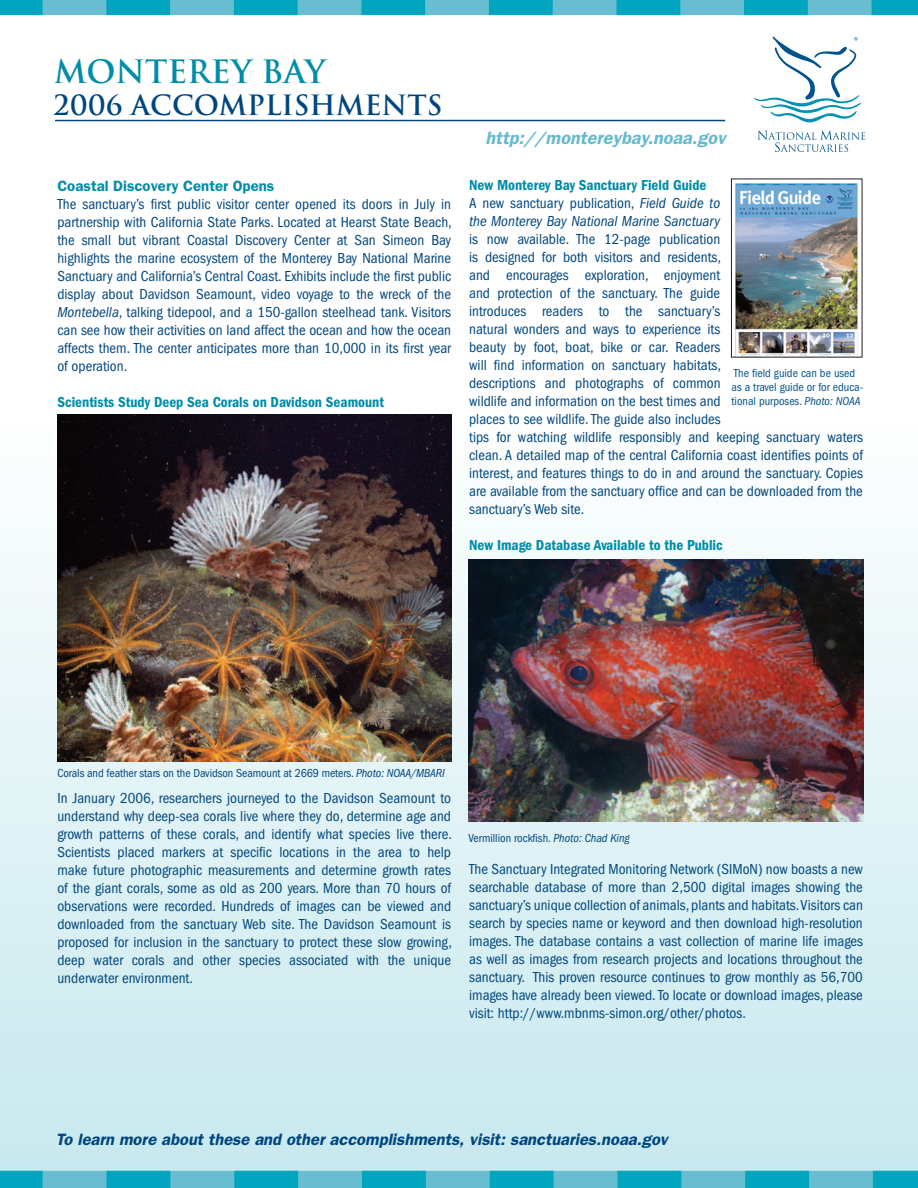
<style>
.page{position:relative;width:918px;height:1188px;background:#fff}
.page>*{position:absolute;margin:0;border:0;box-sizing:border-box;transform-origin:0 0}
.t1{font:700 31.35px "Trajan";color:#008da8}
.t2{font:700 27.15px "Trajan";color:#00467e}
.t3{font:italic 600 18px "Franklin Gothic";color:#67bacd}
.t4{font:italic 600 16.5px "Franklin Gothic";color:#00467e}
.t5{font:condensed 15px/18px "Franklin Gothic";color:#00467e;text-align:justify}
.t6{font:600 condensed 15px "Franklin Gothic";color:#008da8}
.t7{font:600 15px "Franklin Gothic";color:#008da8}
.t8{font:condensed 12px "Franklin Gothic";letter-spacing:-.005em;color:#00467e}
.t9{font:condensed 12px/14.4px "Franklin Gothic";color:#00538d}
.s1{font-style:italic}
</style>
<div class="page">
<div style="left:0;top:416px;width:918px;height:772px;background:linear-gradient(to bottom,#fcfdfc,#c6e8ee)"></div>
<svg style="left:0;top:1171px;width:918px;height:17px"></svg>
<svg style="left:0;top:0;width:918px;height:15px"></svg>
<img style="left:58px;top:415px;width:394px;height:347px">
<img style="left:735px;top:183px;width:123px;height:173px">
<svg style="left:754px;top:37px;width:111px;height:115px"></svg>
<hr style="left:55px;top:120px;width:670px;height:1px;background:#00467e">
<img style="left:469px;top:559px;width:395px;height:263px">
<p class="t1" style="left:54px;top:52px;width:273px">MONTEREY BAY</p>
<p class="t2" style="left:54px;top:89px;width:390px">2006 ACCOMPLISHMENTS</p>
<p class="t7" style="left:57px;top:177px;width:219px">Coastal Discovery Center Opens</p>
<p class="t5" style="left:57px;top:195px;width:396px">The sanctuary’s first public visitor center opened its doors in July in partnership with California State Parks. Located at Hearst State Beach, the small but vibrant Coastal Discovery Center at San Simeon Bay highlights the marine ecosystem of the Monterey Bay National Marine Sanctuary and California’s Central Coast. Exhibits include the first public display about Davidson Seamount, video voyage to the wreck of the <span class="s1">Montebella</span>, talking tidepool, and a 150-gallon steelhead tank. Visitors can see how their activities on land affect the ocean and how the ocean affects them. The center anticipates more than 10,000 in its first year of operation.</p>
<p class="t6" style="left:57px;top:393px;width:328px">Scientists Study Deep Sea Corals on Davidson Seamount</p>
<p class="t3" style="left:486px;top:128px;width:242px">http://montereybay.noaa.gov</p>
<p class="t6" style="left:469px;top:176px;width:239px">New Monterey Bay Sanctuary Field Guide</p>
<p class="t5" style="left:469px;top:194px;width:395px;text-align:left">A new sanctuary publication, <span class="s1">Field Guide to<br>the Monterey Bay National Marine Sanctuary<br></span>is now available. The 12-page publication<br>is designed for both visitors and residents,<br>and encourages exploration, enjoyment<br>and protection of the sanctuary. The guide<br>introduces readers to the sanctuary’s<br>natural wonders and ways to experience its<br>beauty by foot, boat, bike or car. Readers<br>will find information on sanctuary habitats,<br>descriptions and photographs of common<br>wildlife and information on the best times and<br>places to see wildlife. The guide also includes<br>tips for watching wildlife responsibly and keeping sanctuary waters clean. A detailed map of the central California coast identifies points of interest, and features things to do in and around the sanctuary. Copies are available from the sanctuary office and can be downloaded from the sanctuary’s Web site.</p>
<p class="t6" style="left:469px;top:536px;width:255px">New Image Database Available to the Public</p>
<p class="t9" style="left:732px;top:366px;width:133px">The field guide can be used as a travel guide or for educa&shy;tional purposes. <span class="s1">Photo: NOAA</span></p>
<p class="t8" style="left:57px;top:766px;width:389px">Corals and feather stars on the Davidson Seamount at 2669 meters. <span class="s1">Photo: NOAA/MBARI</span></p>
<p class="t5" style="left:57px;top:789px;width:396px">In January 2006, researchers journeyed to the Davidson Seamount to understand why deep-sea corals live where they do, determine age and growth patterns of these corals, and identify what species live there.<br>Scientists placed markers at specific locations in the area to help make future photographic measurements and determine growth rates of the giant corals, some as old as 200 years. More than 70 hours of observations were recorded. Hundreds of images can be viewed and downloaded from the sanctuary Web site. The Davidson Seamount is proposed for inclusion in the sanctuary to protect these slow growing, deep water corals and other species associated with the unique underwater environment.</p>
<p class="t8" style="left:469px;top:831px;width:163px">Vermillion rockfish. <span class="s1">Photo: Chad King</span></p>
<p class="t5" style="left:469px;top:860px;width:395px">The Sanctuary Integrated Monitoring Network (SIMoN) now boasts a new searchable database of more than 2,500 digital images showing the sanctuary’s unique collection of animals, plants and habitats. Visitors can search by species name or keyword and then download high-resolution images. The database contains a vast collection of marine life images as well as images from research projects and locations throughout the sanctuary. This proven resource continues to grow monthly as 56,700 images have already been viewed. To locate or download images, please visit: http://www.mbnms-simon.org/other/photos.</p>
<p class="t4" style="left:56px;top:1130px;width:613px">To learn more about these and other accomplishments, visit: sanctuaries.noaa.gov</p>
</div>
